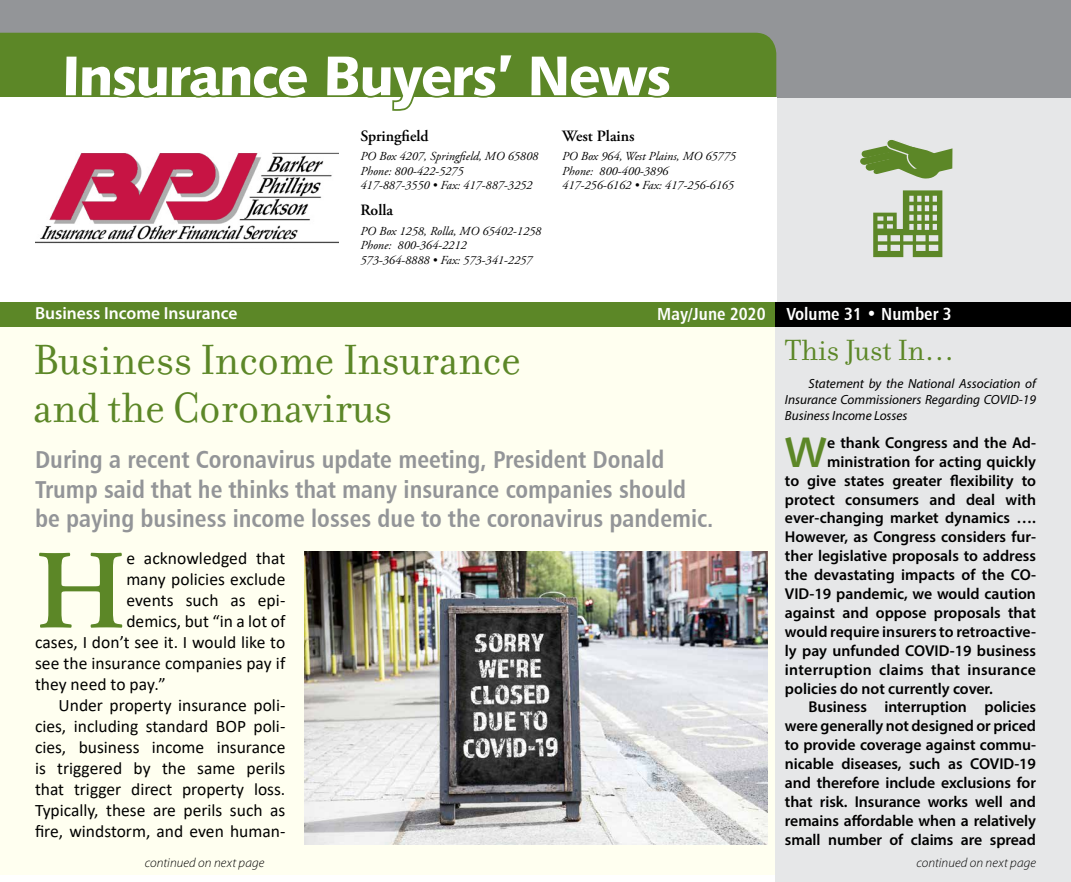
<style>
.page{position:relative;width:1071px;height:882px;background:#fff}
.page>*{position:absolute;margin:0;border:0;box-sizing:border-box;transform-origin:0 0}
.t1{font:600 112.52px "Adobe Garamond Pro";color:#5c8727}
.t2{font:56px "Humanist 531 BT Black A";letter-spacing:-.03em;color:#fff}
.t3{font:45.5px/47.2px "Filosofia";color:#5c8727}
.t4{font:42.7px "Humanist 531 BT Bold A";color:#5c8727}
.t5{font:31.5px "Filosofia";color:#5c8727}
.t6{font:24.5px/29.4px "Humanist 777 BT Bold Condensed B";color:#939598}
.t7{font:17.5px "Calibri";color:#000}
.t8{font:17.5px "Humanist 777 BT Bold Condensed B";color:#fff}
.t9{font:600 17.5px "Myriad Pro";color:#fff}
.t10{font:600 15.75px "Myriad Pro";color:#000}
.t11{font:600 15.75px "Myriad Pro";letter-spacing:.02em;color:#000}
.t12{font:600 15.75px "Adobe Garamond Pro";color:#000}
.t13{font:italic 13.3px/15.9px "Myriad Pro";color:#000;text-align:justify}
.t14{font:italic 300 13.12px "Myriad Pro";letter-spacing:.01em;color:#000}
.t15{font:italic 12.25px/14.7px "Adobe Garamond Pro";color:#000}
</style>
<div class="page">
<div style="left:1px;top:306px;width:1070px;height:569px;background:#fffff0"></div>
<div style="left:776px;top:75px;width:295px;height:807px;background:#e6e7e8"></div>
<div style="left:0;top:0;width:1071px;height:97px;background:#939598"></div>
<div style="left:0;top:33px;width:776px;height:64px;background:#5c8727"></div>
<svg style="left:860px;top:140px;width:92px;height:39px"></svg>
<svg style="left:873px;top:190px;width:69px;height:67px"></svg>
<div style="left:0;top:303px;width:776px;height:24px;background:#5c8727"></div>
<div style="left:776px;top:303px;width:295px;height:24px;background:#000"></div>
<div style="left:62px;top:53px;width:248px;height:45px;background:#5c8727"></div>
<svg style="left:324px;top:52px;width:192px;height:59px"></svg>
<svg style="left:528px;top:43px;width:146px;height:260px"></svg>
<img style="left:304px;top:551px;width:464px;height:293px">
<img style="left:36px;top:152px;width:303px;height:92px">
<h2 class="t2" style="left:63px;top:40px;width:611px">Insurance Buyers’ News</h2>
<p class="t12" style="left:360px;top:127px;width:70px">Springfield</p>
<p class="t15" style="left:360px;top:149px;width:179px">PO Box 4207, Springfield, MO 65808<br>Phone: 800-422-5275<br>417-887-3550 • Fax: 417-887-3252</p>
<p class="t12" style="left:360px;top:201px;width:34px">Rolla</p>
<p class="t15" style="left:360px;top:224px;width:182px">PO Box 1258, Rolla, MO 65402-1258<br>Phone: 800-364-2212<br>573-364-8888 • Fax: 573-341-2257</p>
<p class="t12" style="left:562px;top:127px;width:74px">West Plains</p>
<p class="t15" style="left:562px;top:149px;width:175px">PO Box 964, West Plains, MO 65775<br>Phone: 800-400-3896<br>417-256-6162 • Fax: 417-256-6165</p>
<p class="t9" style="left:35px;top:302px;width:204px">Business Income Insurance</p>
<p class="t8" style="left:657px;top:303px;width:296px">May/June 2020 Volume 31 • Number 3</p>
<h3 class="t5" style="left:785px;top:333px;width:171px">This Just In…</h3>
<p class="t13" style="left:785px;top:376px;width:253px;text-indent:24px">Statement by the National Association of Insurance Commissioners Regarding COVID-19<br>Business Income Losses</p>
<h3 class="t4" style="left:785px;top:426px;width:44px">W</h3>
<p class="t10" style="left:827px;top:433px;width:210px">e thank Congress and the Ad-</p>
<h3 class="t3" style="left:33px;top:337px;width:489px">Business Income Insurance and the Coronavirus</h3>
<h3 class="t6" style="left:35px;top:445px;width:680px">During a recent Coronavirus update meeting, President Donald<br>Trump said that he thinks that many insurance companies should be paying business income losses due to the coronavirus pandemic.</h3>
<h1 class="t1" style="left:35px;top:527px;width:93px">H</h1>
<p class="t7" style="left:126px;top:546px;width:161px">e acknowledged that</p>
<p class="t10" style="left:827px;top:451px;width:210px">ministration for acting quickly</p>
<p class="t10" style="left:785px;top:470px;width:253px">to give states greater flexibility to</p>
<p class="t10" style="left:785px;top:489px;width:253px">protect consumers and deal with</p>
<p class="t10" style="left:785px;top:508px;width:253px">ever-changing market dynamics ….</p>
<p class="t10" style="left:785px;top:527px;width:253px">However, as Congress considers fur-</p>
<p class="t10" style="left:785px;top:546px;width:253px">ther legislative proposals to address</p>
<p class="t10" style="left:785px;top:565px;width:253px">the devastating impacts of the CO-</p>
<p class="t10" style="left:785px;top:584px;width:253px">VID-19 pandemic, we would caution</p>
<p class="t10" style="left:785px;top:603px;width:253px">against and oppose proposals that</p>
<p class="t10" style="left:785px;top:622px;width:253px">would require insurers to retroactive-</p>
<p class="t10" style="left:785px;top:640px;width:253px">ly pay unfunded COVID-19 business</p>
<p class="t11" style="left:785px;top:659px;width:253px">interruption claims that insurance</p>
<p class="t10" style="left:785px;top:678px;width:210px">policies do not currently cover.</p>
<p class="t10" style="left:809px;top:697px;width:229px">Business interruption policies</p>
<p class="t10" style="left:785px;top:716px;width:253px">were generally not designed or priced</p>
<p class="t10" style="left:785px;top:735px;width:253px">to provide coverage against commu-</p>
<p class="t10" style="left:785px;top:754px;width:253px">nicable diseases, such as COVID-19</p>
<p class="t10" style="left:785px;top:773px;width:253px">and therefore include exclusions for</p>
<p class="t10" style="left:785px;top:792px;width:253px">that risk. Insurance works well and</p>
<p class="t10" style="left:785px;top:811px;width:253px">remains affordable when a relatively</p>
<p class="t10" style="left:785px;top:829px;width:253px">small number of claims are spread</p>
<p class="t7" style="left:126px;top:567px;width:161px">many policies exclude</p>
<p class="t7" style="left:126px;top:588px;width:161px">events such as epi-</p>
<p class="t7" style="left:126px;top:609px;width:161px">demics, but “in a lot of</p>
<p class="t7" style="left:35px;top:630px;width:252px">cases, I don’t see it. I would like to</p>
<p class="t7" style="left:35px;top:651px;width:252px">see the insurance companies pay if</p>
<p class="t7" style="left:35px;top:672px;width:132px">they need to pay.”</p>
<p class="t7" style="left:59px;top:693px;width:228px">Under property insurance poli-</p>
<p class="t7" style="left:35px;top:714px;width:252px">cies, including standard BOP poli-</p>
<p class="t7" style="left:35px;top:735px;width:252px">cies, business income insurance</p>
<p class="t7" style="left:35px;top:756px;width:252px">is triggered by the same perils</p>
<p class="t7" style="left:35px;top:777px;width:252px">that trigger direct property loss.</p>
<p class="t7" style="left:35px;top:798px;width:252px">Typically, these are perils such as</p>
<p class="t7" style="left:35px;top:819px;width:252px">fire, windstorm, and even human-</p>
<p class="t14" style="left:145px;top:856px;width:121px">continued on next page</p>
<p class="t14" style="left:916px;top:856px;width:121px">continued on next page</p>
</div>
